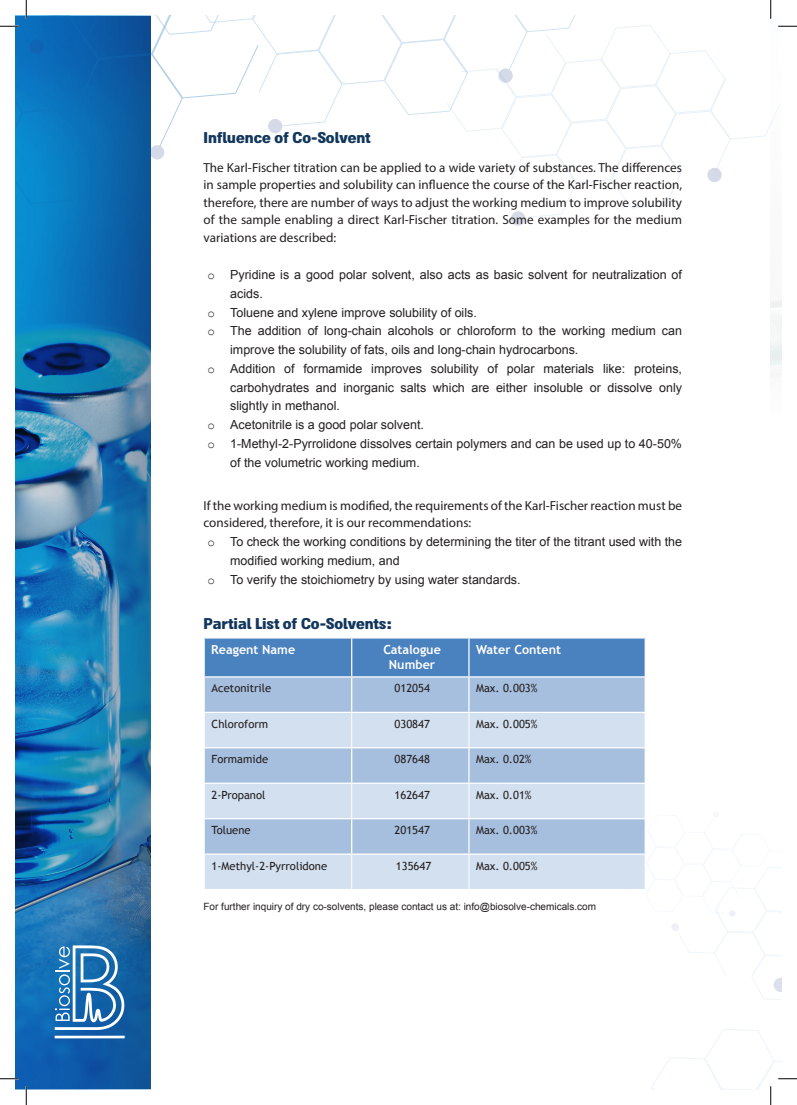
<style>
.page{position:relative;width:797px;height:1105px;background:#fff}
.page>*{position:absolute;margin:0;border:0;box-sizing:border-box;transform-origin:0 0}
.t1{font:900 17.5px "Almoni DLAAA";color:#12365c}
.t2{font:13.12px/17.5px "Myriad Pro";color:#231f20;text-align:justify}
.t3{font:12.5px "Arial";color:#231f20}
.t4{font:700 12.5px/15px "Trebuchet MS";color:#fff;text-align:center}
.t5{font:11.25px "Trebuchet MS";color:#231f20}
.t6{font:10px "Arial";color:#231f20}
.s1{font-family:"Courier New"}
</style>
<div class="page">
<svg style="left:672px;top:850px;width:109px;height:150px"></svg>
<div style="left:713px;top:811px;width:6px;height:7px;background:#f7f8fb;border-radius:50%"></div>
<img style="left:16px;top:218px;width:135px;height:871px">
<svg style="left:55px;top:1036px;width:71px;height:2px"></svg>
<svg style="left:55px;top:945px;width:69px;height:85px"></svg>
<div style="left:510px;top:211px;width:15px;height:15px;background:#d5dae9;border-radius:50%"></div>
<div style="left:205px;top:638px;width:439px;height:38px;background:#4a81bf"></div>
<div style="left:205px;top:677px;width:439px;height:35px;background:#a7bfde"></div>
<svg style="left:205px;top:713px;width:439px;height:176px;background:#c1d3e8"></svg>
<hr style="left:351px;top:713px;width:1px;height:34px;background:#fff">
<hr style="left:468px;top:713px;width:1px;height:34px;background:#fff">
<hr style="left:351px;top:784px;width:1px;height:34px;background:#fff">
<hr style="left:468px;top:784px;width:1px;height:34px;background:#fff">
<hr style="left:351px;top:855px;width:1px;height:34px;background:#fff">
<hr style="left:468px;top:855px;width:1px;height:34px;background:#fff">
<hr style="left:351px;top:638px;width:1px;height:38px;background:#fff">
<hr style="left:468px;top:638px;width:1px;height:38px;background:#fff">
<hr style="left:351px;top:677px;width:1px;height:35px;background:#fff">
<hr style="left:468px;top:677px;width:1px;height:35px;background:#fff">
<hr style="left:203px;top:747px;width:149px;height:1px;background:#fff">
<hr style="left:352px;top:747px;width:117px;height:1px;background:#fff">
<hr style="left:469px;top:747px;width:177px;height:1px;background:#fff">
<hr style="left:351px;top:748px;width:1px;height:35px;background:#fff">
<hr style="left:468px;top:748px;width:1px;height:35px;background:#fff">
<hr style="left:203px;top:783px;width:149px;height:1px;background:#fff">
<hr style="left:352px;top:783px;width:117px;height:1px;background:#fff">
<hr style="left:469px;top:783px;width:177px;height:1px;background:#fff">
<hr style="left:203px;top:818px;width:149px;height:1px;background:#fff">
<hr style="left:352px;top:818px;width:117px;height:1px;background:#fff">
<hr style="left:469px;top:818px;width:177px;height:1px;background:#fff">
<hr style="left:351px;top:819px;width:1px;height:34px;background:#fff">
<hr style="left:468px;top:819px;width:1px;height:34px;background:#fff">
<hr style="left:203px;top:853px;width:149px;height:2px;background:#fff">
<hr style="left:352px;top:853px;width:117px;height:2px;background:#fff">
<hr style="left:469px;top:853px;width:177px;height:2px;background:#fff">
<svg style="left:0;top:1078px;width:19px;height:1px"></svg>
<svg style="left:25px;top:1086px;width:2px;height:19px"></svg>
<svg style="left:0;top:0;width:797px;height:218px"></svg>
<svg style="left:651px;top:1029px;width:146px;height:76px"></svg>
<h1 class="t1" style="left:203px;top:129px;width:168px">Influence of Co-Solvent</h1>
<p class="t2" style="left:203px;top:158px;width:480px">The Karl-Fischer titration can be applied to a wide variety of substances. The differences in sample properties and solubility can influence the course of the Karl-Fischer reaction, therefore, there are number of ways to adjust the working medium to improve solubility of the sample enabling a direct Karl-Fischer titration. Some examples for the medium variations are described:</p>
<p class="t3" style="left:208px;top:267px;width:476px"><span class="s1">o</span> Pyridine is a good polar solvent, also acts as basic solvent for neutralization of</p>
<p class="t3" style="left:230px;top:285px;width:34px">acids.</p>
<p class="t3" style="left:208px;top:304px;width:271px"><span class="s1">o</span> Toluene and xylene improve solubility of oils.</p>
<p class="t3" style="left:208px;top:323px;width:476px"><span class="s1">o</span> The addition of long-chain alcohols or chloroform to the working medium can</p>
<p class="t3" style="left:230px;top:342px;width:350px">improve the solubility of fats, oils and long-chain hydrocarbons.</p>
<p class="t3" style="left:208px;top:360px;width:476px"><span class="s1">o</span> Addition of formamide improves solubility of polar materials like: proteins,</p>
<p class="t3" style="left:230px;top:379px;width:453px">carbohydrates and inorganic salts which are either insoluble or dissolve only</p>
<p class="t3" style="left:230px;top:398px;width:111px">slightly in methanol.</p>
<p class="t3" style="left:208px;top:417px;width:218px"><span class="s1">o</span> Acetonitrile is a good polar solvent.</p>
<p class="t3" style="left:208px;top:435px;width:476px"><span class="s1">o</span> 1-Methyl-2-Pyrrolidone dissolves certain polymers and can be used up to 40-50%</p>
<p class="t3" style="left:230px;top:454px;width:191px">of the volumetric working medium.</p>
<p class="t2" style="left:203px;top:497px;width:480px">If the working medium is modified, the requirements of the Karl-Fischer reaction must be considered, therefore, it is our recommendations:</p>
<p class="t3" style="left:208px;top:534px;width:476px"><span class="s1">o</span> To check the working conditions by determining the titer of the titrant used with the</p>
<p class="t3" style="left:230px;top:552px;width:171px">modified working medium, and</p>
<p class="t3" style="left:208px;top:571px;width:314px"><span class="s1">o</span> To verify the stoichiometry by using water standards.</p>
<h1 class="t1" style="left:203px;top:614px;width:190px">Partial List of Co-Solvents:</h1>
<p class="t4" style="left:211px;top:642px;width:85px">Reagent Name</p>
<p class="t4" style="left:383px;top:642px;width:59px">Catalogue<br>Number</p>
<p class="t4" style="left:476px;top:642px;width:87px">Water Content</p>
<p class="t5" style="left:212px;top:682px;width:61px">Acetonitrile</p>
<p class="t5" style="left:394px;top:682px;width:37px">012054</p>
<p class="t5" style="left:476px;top:682px;width:63px">Max. 0.003%</p>
<p class="t5" style="left:212px;top:717px;width:58px">Chloroform</p>
<p class="t5" style="left:394px;top:717px;width:37px">030847</p>
<p class="t5" style="left:476px;top:717px;width:63px">Max. 0.005%</p>
<p class="t5" style="left:212px;top:753px;width:58px">Formamide</p>
<p class="t5" style="left:394px;top:753px;width:37px">087648</p>
<p class="t5" style="left:476px;top:753px;width:57px">Max. 0.02%</p>
<p class="t5" style="left:212px;top:788px;width:55px">2-Propanol</p>
<p class="t5" style="left:394px;top:788px;width:37px">162647</p>
<p class="t5" style="left:476px;top:788px;width:57px">Max. 0.01%</p>
<p class="t5" style="left:212px;top:823px;width:41px">Toluene</p>
<p class="t5" style="left:394px;top:823px;width:37px">201547</p>
<p class="t5" style="left:476px;top:823px;width:63px">Max. 0.003%</p>
<p class="t5" style="left:212px;top:859px;width:117px">1-Methyl-2-Pyrrolidone</p>
<p class="t5" style="left:396px;top:859px;width:37px">135647</p>
<p class="t5" style="left:476px;top:859px;width:63px">Max. 0.005%</p>
<p class="t6" style="left:203px;top:900px;width:394px">For further inquiry of dry co-solvents, please contact us at: info@biosolve-chemicals.com</p>
</div>
